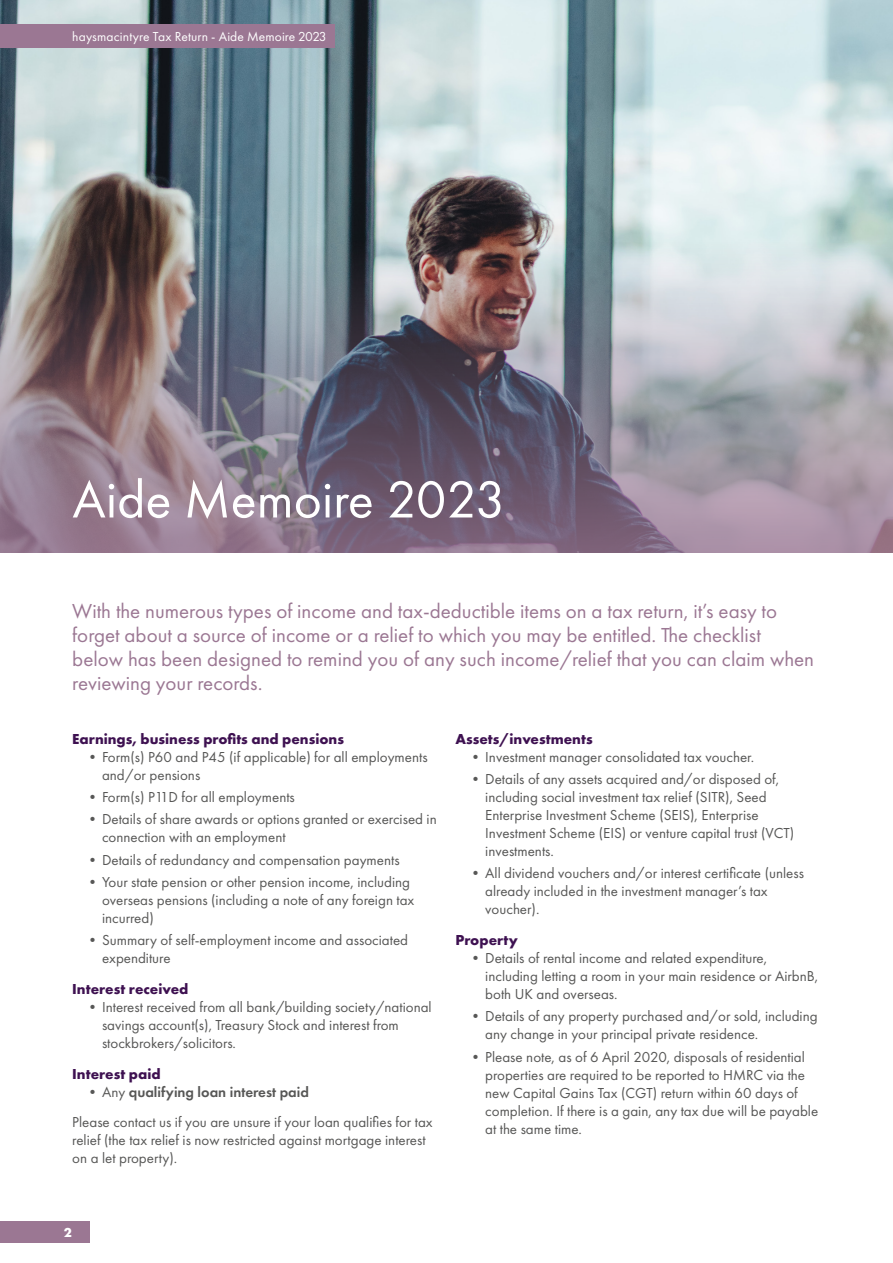
<style>
.page{position:relative;width:893px;height:1263px;background:#fff}
.page>*{position:absolute;margin:0;border:0;box-sizing:border-box;transform-origin:0 0}
.t1{font:54px "Futura PT";color:#fff}
.t2{font:21px/24px "Futura PT";color:#9b7793}
.t3{font:15px/18px "Futura PT";color:#575756}
.t4{font:700 15px "Futura PT";color:#3e1151}
.t5{font:13.5px "Futura PT";letter-spacing:.01em;color:#fff}
.t6{font:700 13.5px "Futura PT";color:#fff}
.s1{font-weight:600}
</style>
<div class="page">
<img style="left:0;top:0;width:893px;height:241px">
<img style="left:0;top:241px;width:893px;height:312px">
<div style="left:0;top:1221px;width:89px;height:21px;background:#9b7793"></div>
<div style="left:0;top:25px;width:334px;height:23px;background:#9b7793"></div>
<p class="t5" style="left:72px;top:28px;width:255px">haysmacintyre Tax Return - Aide Memoire 2023</p>
<h1 class="t1" style="left:72px;top:467px;width:435px">Aide Memoire 2023</h1>
<p class="t2" style="left:72px;top:599px;width:743px">With the numerous types of income and tax-deductible items on a tax return, it’s easy to forget about a source of income or a relief to which you may be entitled. The checklist below has been designed to remind you of any such income/relief that you can claim when reviewing your records.</p>
<p class="t4" style="left:72px;top:729px;width:273px">Earnings, business profits and pensions</p>
<p class="t3" style="left:102px;top:748px;width:327px;text-indent:-17px">•Form(s) P60 and P45 (if applicable) for all employments and/or pensions</p>
<p class="t3" style="left:85px;top:788px;width:211px">•Form(s) P11D for all employments</p>
<p class="t3" style="left:102px;top:810px;width:336px;text-indent:-17px">•Details of share awards or options granted or exercised in connection with an employment</p>
<p class="t3" style="left:85px;top:850px;width:316px">•Details of redundancy and compensation payments</p>
<p class="t3" style="left:102px;top:873px;width:314px;text-indent:-17px">•Your state pension or other pension income, including overseas pensions (including a note of any foreign tax incurred)</p>
<p class="t3" style="left:102px;top:931px;width:308px;text-indent:-17px">•Summary of self-employment income and associated expenditure</p>
<p class="t4" style="left:72px;top:979px;width:118px">Interest received</p>
<p class="t3" style="left:102px;top:998px;width:331px;text-indent:-17px">•Interest received from all bank/building society/national savings account(s), Treasury Stock and interest from stockbrokers/solicitors.</p>
<p class="t4" style="left:72px;top:1064px;width:90px">Interest paid</p>
<p class="t3" style="left:72px;top:1076px;width:362px;line-height:30.8px;text-indent:13px">•Any <span class="s1">qualifying loan interest paid<br></span>Please contact us if you are unsure if your loan qualifies for tax</p>
<p class="t3" style="left:72px;top:1131px;width:355px">relief (the tax relief is now restricted against mortgage interest on a let property).</p>
<p class="t4" style="left:455px;top:729px;width:139px">Assets/investments</p>
<p class="t3" style="left:468px;top:748px;width:288px">•Investment manager consolidated tax voucher.</p>
<p class="t3" style="left:485px;top:770px;width:310px;text-indent:-17px">•Details of any assets acquired and/or disposed of, including social investment tax relief (SITR), Seed Enterprise Investment Scheme (SEIS), Enterprise Investment Scheme (EIS) or venture capital trust (VCT) investments.</p>
<p class="t3" style="left:485px;top:864px;width:320px;text-indent:-17px">•All dividend vouchers and/or interest certificate (unless already included in the investment manager’s tax voucher).</p>
<p class="t4" style="left:455px;top:930px;width:64px">Property</p>
<p class="t3" style="left:485px;top:949px;width:335px;text-indent:-17px">•Details of rental income and related expenditure, including letting a room in your main residence or AirbnB, both UK and overseas.</p>
<p class="t3" style="left:485px;top:1007px;width:334px;text-indent:-17px">•Details of any property purchased and/or sold, including any change in your principal private residence.</p>
<p class="t3" style="left:485px;top:1047px;width:334px;text-indent:-17px">•Please note, as of 6 April 2020, disposals of residential properties are required to be reported to HMRC via the new Capital Gains Tax (CGT) return within 60 days of completion. If there is a gain, any tax due will be payable at the same time.</p>
<p class="t6" style="left:64px;top:1223px;width:10px">2</p>
</div>
